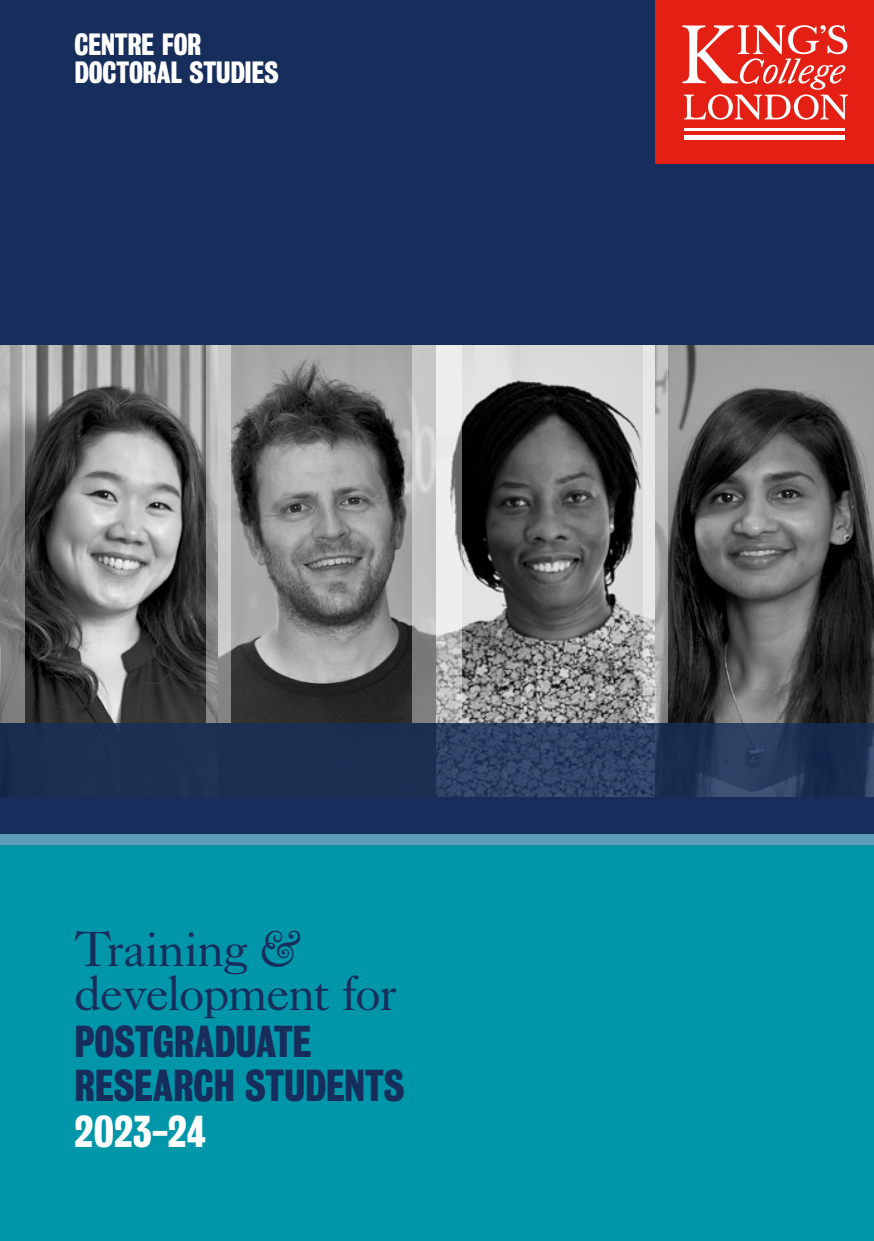
<style>
.page{position:relative;width:874px;height:1241px;background:#fff}
.page>*{position:absolute;margin:0;border:0;box-sizing:border-box;transform-origin:0 0}
.t1{font:49px/43.8px "Kings Caslon Display";letter-spacing:-.015em;color:#172d5b}
.t2{font:40.6px/43.8px "Kings Bureau Grot Three Seven";letter-spacing:-.01em;color:#172d5b}
.t3{font:40.6px "Kings Bureau Grot Three Seven";letter-spacing:-.01em;color:#fff}
.t4{font:28px/28px "Kings Bureau Grot Three Seven";letter-spacing:-.01em;color:#fff}
</style>
<div class="page">
<div style="left:0;top:0;width:873px;height:797px;background:#172d5b"></div>
<img style="left:25px;top:345px;width:848px;height:378px">
<div style="left:0;top:797px;width:873px;height:443px;background:#0096a9"></div>
<svg style="left:206px;top:345px;width:25px;height:378px;background:#adadac"></svg>
<svg style="left:642px;top:345px;width:25px;height:378px;background:#c5c5c5"></svg>
<svg style="left:0;top:345px;width:25px;height:378px;background:#898988"></svg>
<svg style="left:412px;top:345px;width:49px;height:378px;background:#c5c5c5"></svg>
<svg style="left:0;top:723px;width:873px;height:74px"></svg>
<div style="left:0;top:833px;width:873px;height:11px;background:#5d9cbb"></div>
<div style="left:0;top:797px;width:873px;height:36px;background:#172d5b"></div>
<div style="left:655px;top:0;width:218px;height:163px;background:#e41f13"></div>
<hr style="left:683px;top:128px;width:161px;height:2px;background:#fff">
<hr style="left:683px;top:136px;width:161px;height:4px;background:#fff">
<svg style="left:682px;top:25px;width:165px;height:95px"></svg>
<p class="t4" style="left:74px;top:30px;width:205px">CENTRE FOR<br>DOCTORAL STUDIES</p>
<p class="t1" style="left:74px;top:928px;width:323px">Training &amp; development for</p>
<p class="t2" style="left:74px;top:1019px;width:331px">POSTGRADUATE<br>RESEARCH STUDENTS</p>
<p class="t3" style="left:74px;top:1107px;width:133px">2023-24</p>
</div>
